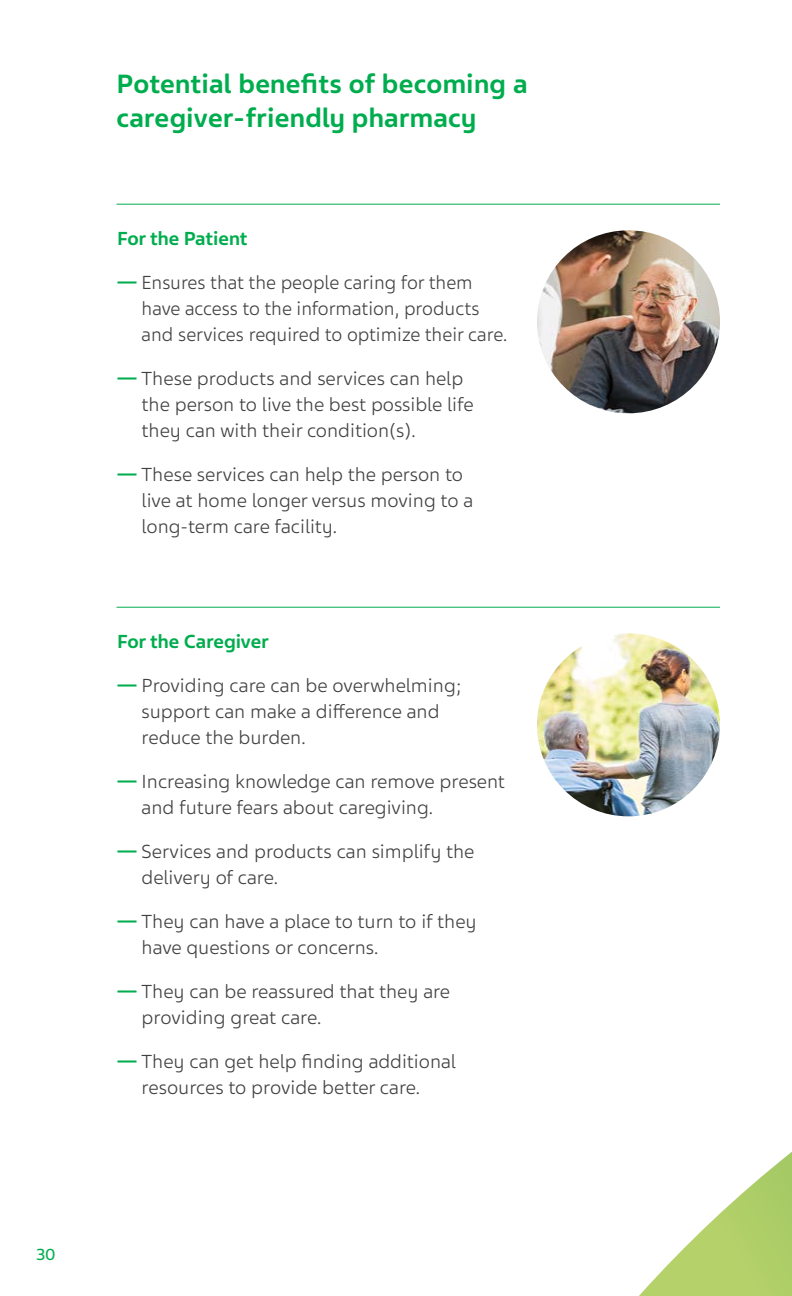
<style>
.page{position:relative;width:792px;height:1296px;background:#fff}
.page>*{position:absolute;margin:0;border:0;box-sizing:border-box;transform-origin:0 0}
.t1{font:700 28px/34px "Teva Sans";letter-spacing:.01em;color:#00ad4e}
.t2{font:300 20px/26px "Teva Sans";color:#414042}
.t3{font:700 20px "Teva Sans";color:#00ad4e}
.t4{font:17px "Teva Sans";color:#00ad4e}
.s1{font-weight:700;color:#00ad4e}
</style>
<div class="page">
<svg style="left:639px;top:1152px;width:153px;height:144px"></svg>
<hr style="left:117px;top:204px;width:603px;height:1px;background:#00ad4e">
<hr style="left:117px;top:607px;width:603px;height:1px;background:#00ad4e">
<img style="left:537px;top:230px;width:183px;height:183px;border-radius:92px">
<img style="left:537px;top:633px;width:183px;height:183px;border-radius:92px">
<p class="t4" style="left:36px;top:1244px;width:21px">30</p>
<p class="t1" style="left:117px;top:67px;width:413px">Potential benefits of becoming a caregiver-friendly pharmacy</p>
<p class="t3" style="left:117px;top:227px;width:132px">For the Patient</p>
<p class="t2" style="left:142px;top:270px;width:367px;text-indent:-25px"><span class="s1">—</span> Ensures that the people caring for them have access to the information, products and services required to optimize their care.</p>
<p class="t2" style="left:142px;top:366px;width:333px;text-indent:-25px"><span class="s1">—</span> These products and services can help the person to live the best possible life they can with their condition(s).</p>
<p class="t2" style="left:142px;top:462px;width:333px;text-indent:-25px"><span class="s1">—</span> These services can help the person to live at home longer versus moving to a long-term care facility.</p>
<p class="t3" style="left:117px;top:630px;width:153px">For the Caregiver</p>
<p class="t2" style="left:142px;top:673px;width:322px;text-indent:-25px"><span class="s1">—</span> Providing care can be overwhelming; support can make a difference and reduce the burden.</p>
<p class="t2" style="left:142px;top:769px;width:365px;text-indent:-25px"><span class="s1">—</span> Increasing knowledge can remove present and future fears about caregiving.</p>
<p class="t2" style="left:142px;top:839px;width:334px;text-indent:-25px"><span class="s1">—</span> Services and products can simplify the delivery of care.</p>
<p class="t2" style="left:142px;top:909px;width:336px;text-indent:-25px"><span class="s1">—</span> They can have a place to turn to if they have questions or concerns.</p>
<p class="t2" style="left:142px;top:979px;width:310px;text-indent:-25px"><span class="s1">—</span> They can be reassured that they are providing great care.</p>
<p class="t2" style="left:117px;top:1049px;width:340px;text-align:center"><span class="s1">—</span> They can get help finding additional resources to provide better care.</p>
</div>
